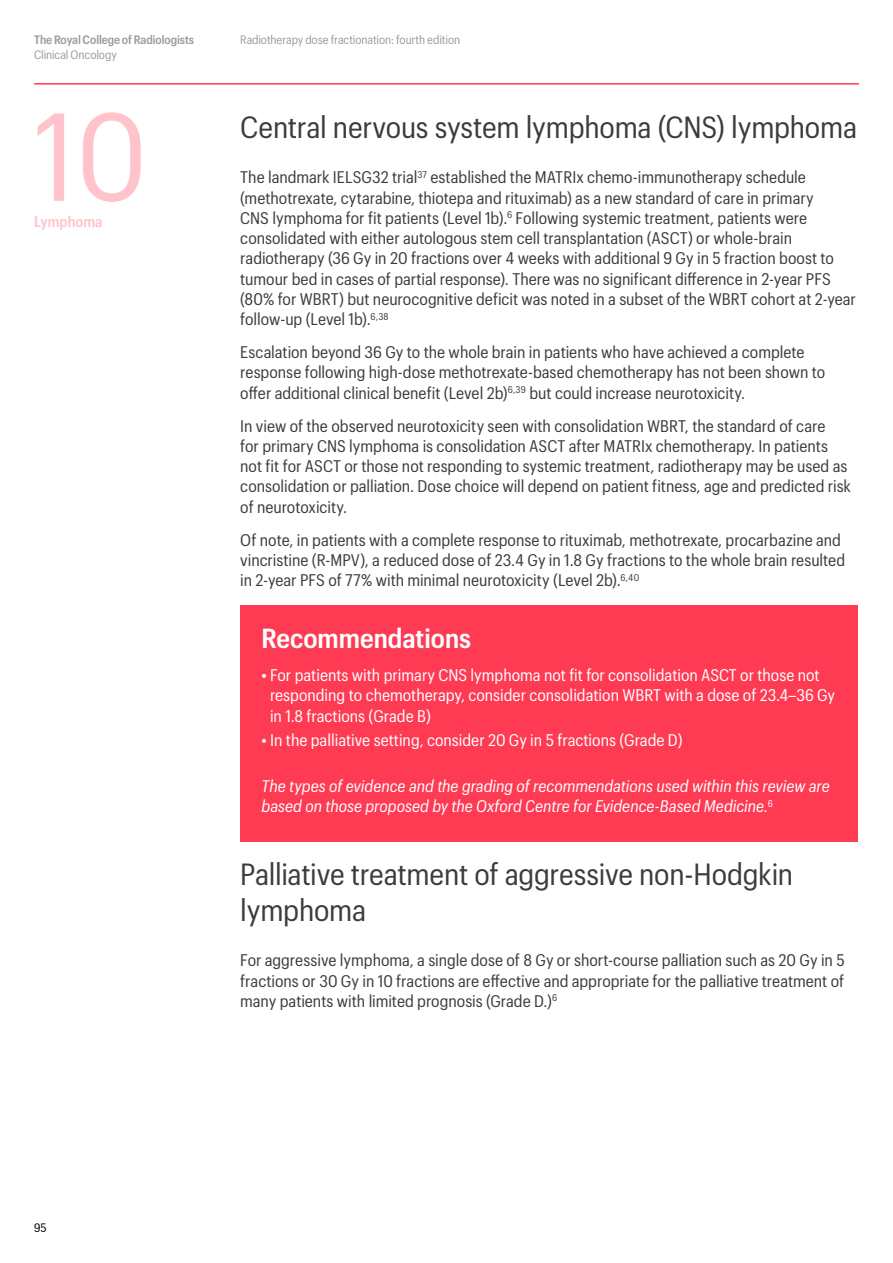
<style>
.page{position:relative;width:893px;height:1263px;background:#fff}
.page>*{position:absolute;margin:0;border:0;box-sizing:border-box;transform-origin:0 0}
.Section_number_tint{font:122.25px "Graphik Compact";color:#ffc4cb}
.Heading_1{font:30px/36px "Graphik Compact";letter-spacing:-.01em;color:#3c3c3b}
.Box_heading_1{font:600 27px "Graphik Compact";color:#fff}
.Body{font:16.5px/20.2px "Graphik Compact";color:#3c3c3b}
.t1{font:16.5px/20.2px "Graphik Compact";color:#fff}
.Box_body_after_list{font:italic 16.5px/20.2px "Graphik Compact";color:#fff}
.Section_title_tint{font:600 15px "Graphik Compact";color:#ffc4cb}
.t2{font:12px "Graphik Compact";letter-spacing:-.01em;color:#9d9d9c}
.t3{font:600 12px "Graphik Compact";letter-spacing:-.01em;color:#9d9d9c}
.t4{font:12px "Graphik Compact";color:#000}
.s1{font-weight:600}
</style>
<div class="page">
<hr style="left:34px;top:83px;width:825px;height:2px;background:#ff3a53">
<div style="left:240px;top:605px;width:617px;height:237px;background:#ff3a53"></div>
<p class="t3" style="left:34px;top:31px;width:162px">The Royal College of Radiologists</p>
<p class="t2" style="left:34px;top:46px;width:84px">Clinical Oncology</p>
<p class="Section_number_tint" style="left:34px;top:69px;width:114px">10</p>
<p class="Section_title_tint" style="left:34px;top:210px;width:70px">Lymphoma</p>
<p class="t2" style="left:240px;top:31px;width:221px">Radiotherapy dose fractionation: fourth edition</p>
<p class="Heading_1" style="left:240px;top:107px;width:618px">Central nervous system lymphoma (CNS) lymphoma</p>
<p class="Body" style="left:240px;top:166px;width:617px">The landmark IELSG32 trial<sup>37</sup> established the MATRIx chemo-immunotherapy schedule (methotrexate, cytarabine, thiotepa and rituximab) as a new standard of care in primary<br>CNS lymphoma for fit patients (Level 1b).<sup>6</sup> Following systemic treatment, patients were consolidated with either autologous stem cell transplantation (ASCT) or whole-brain radiotherapy (36 Gy in 20 fractions over 4 weeks with additional 9 Gy in 5 fraction boost to tumour bed in cases of partial response). There was no significant difference in 2-year PFS (80% for WBRT) but neurocognitive deficit was noted in a subset of the WBRT cohort at 2-year follow-up (Level 1b).<sup>6,38</sup></p>
<p class="Body" style="left:240px;top:341px;width:586px">Escalation beyond 36 Gy to the whole brain in patients who have achieved a complete response following high-dose methotrexate-based chemotherapy has not been shown to offer additional clinical benefit (Level 2b)<sup>6,39</sup> but could increase neurotoxicity.</p>
<p class="Body" style="left:240px;top:414px;width:612px">In view of the observed neurotoxicity seen with consolidation WBRT, the standard of care<br>for primary CNS lymphoma is consolidation ASCT after MATRIx chemotherapy. In patients not fit for ASCT or those not responding to systemic treatment, radiotherapy may be used as consolidation or palliation. Dose choice will depend on patient fitness, age and predicted risk of neurotoxicity.</p>
<p class="Body" style="left:240px;top:528px;width:606px">Of note, in patients with a complete response to rituximab, methotrexate, procarbazine and vincristine (R-MPV), a reduced dose of 23.4 Gy in 1.8 Gy fractions to the whole brain resulted in 2-year PFS of 77% with minimal neurotoxicity (Level 2b).<sup>6,40</sup></p>
<p class="Box_heading_1" style="left:261px;top:618px;width:211px">Recommendations</p>
<p class="t1" style="left:270px;top:664px;width:567px;text-indent:-9px"><span class="s1">•</span> For patients with primary CNS lymphoma not fit for consolidation ASCT or those not responding to chemotherapy, consider consolidation WBRT with a dose of 23.4–36 Gy in 1.8 fractions (Grade B)</p>
<p class="t1" style="left:261px;top:729px;width:423px"><span class="s1">•</span> In the palliative setting, consider 20 Gy in 5 fractions (Grade D)</p>
<p class="Box_body_after_list" style="left:261px;top:775px;width:570px">The types of evidence and the grading of recommendations used within this review are based on those proposed by the Oxford Centre for Evidence-Based Medicine.<sup>6</sup></p>
<p class="Heading_1" style="left:240px;top:854px;width:554px">Palliative treatment of aggressive non-Hodgkin lymphoma</p>
<p class="Body" style="left:240px;top:949px;width:606px;text-align:justify">For aggressive lymphoma, a single dose of 8 Gy or short-course palliation such as 20 Gy in 5 fractions or 30 Gy in 10 fractions are effective and appropriate for the palliative treatment of many patients with limited prognosis (Grade D.)<sup>6</sup></p>
<p class="t4" style="left:34px;top:1219px;width:14px">95</p>
</div>
